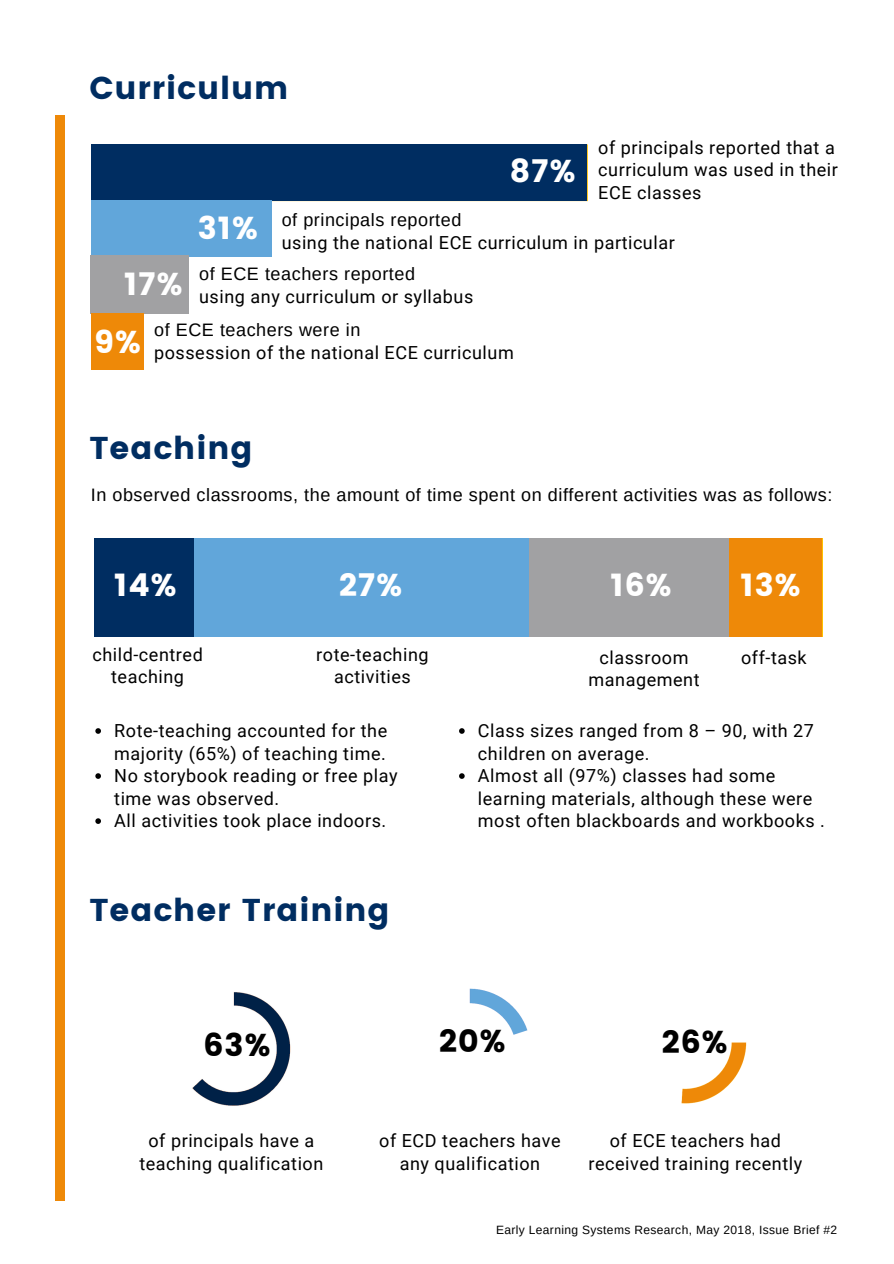
<style>
.page{position:relative;width:894px;height:1264px;background:#fff}
.page>*{position:absolute;margin:0;border:0;box-sizing:border-box;transform-origin:0 0}
.t1{font:31.5px "Poppins";letter-spacing:.03em;color:#002d61}
.t2{font:31.5px/57.4px "Poppins";letter-spacing:.03em;color:#fff}
.t3{font:31.5px "Poppins";color:#000}
.t4{font:18px/22.5px "Roboto";letter-spacing:.03em;color:#000;text-align:center}
.t5{font:18px "Arimo";letter-spacing:.03em;color:#000}
.t6{font:12px "Arimo";letter-spacing:.03em;color:#000}
</style>
<div class="page">
<div style="left:56px;top:115px;width:9px;height:1086px;background:#ee8908"></div>
<img style="left:90px;top:144px;width:498px;height:170px">
<div style="left:91px;top:144px;width:495px;height:56px;background:#002d61"></div>
<div style="left:91px;top:200px;width:180px;height:56px;background:#61a6da"></div>
<div style="left:91px;top:255px;width:98px;height:59px;background:#a1a1a3"></div>
<div style="left:91px;top:313px;width:53px;height:57px;background:#ee8908"></div>
<div style="left:94px;top:538px;width:99px;height:98px;background:#002d61"></div>
<div style="left:194px;top:538px;width:335px;height:98px;background:#61a6da"></div>
<div style="left:529px;top:538px;width:200px;height:98px;background:#a1a1a3"></div>
<div style="left:729px;top:538px;width:92px;height:98px;background:#ee8908"></div>
<svg style="left:95px;top:728px;width:6px;height:5px"></svg>
<svg style="left:95px;top:773px;width:6px;height:5px"></svg>
<svg style="left:95px;top:818px;width:6px;height:6px"></svg>
<svg style="left:459px;top:728px;width:5px;height:5px"></svg>
<svg style="left:459px;top:773px;width:5px;height:5px"></svg>
<img style="left:192px;top:992px;width:99px;height:114px">
<img style="left:469px;top:988px;width:59px;height:47px">
<img style="left:681px;top:1042px;width:66px;height:62px">
<h1 class="t1" style="left:89px;top:70px;width:200px">Curriculum</h1>
<h1 class="t2" style="left:509px;top:143px;width:67px">87%</h1>
<p class="t4" style="left:598px;top:136px;width:241px;text-align:left">of principals reported that a curriculum was used in their<br>ECE classes</p>
<p class="t5" style="left:282px;top:210px;width:181px">of principals reported</p>
<p class="t4" style="left:282px;top:231px;width:394px">using the national ECE curriculum in particular</p>
<p class="t5" style="left:199px;top:264px;width:217px">of ECE teachers reported</p>
<p class="t4" style="left:199px;top:285px;width:275px">using any curriculum or syllabus</p>
<p class="t5" style="left:154px;top:320px;width:208px">of ECE teachers were in</p>
<p class="t4" style="left:154px;top:341px;width:361px">possession of the national ECE curriculum</p>
<h1 class="t2" style="left:198px;top:200px;width:61px">31%</h1>
<h1 class="t2" style="left:94px;top:255px;width:90px;text-indent:30px">17%<br>9%</h1>
<h1 class="t1" style="left:89px;top:430px;width:164px">Teaching</h1>
<p class="t5" style="left:91px;top:484px;width:742px">In observed classrooms, the amount of time spent on different activities was as follows:</p>
<h1 class="t2" style="left:114px;top:556px;width:64px">14%</h1>
<h1 class="t2" style="left:339px;top:556px;width:65px">27%</h1>
<h1 class="t2" style="left:610px;top:556px;width:62px">16%</h1>
<h1 class="t2" style="left:740px;top:556px;width:61px">13%</h1>
<p class="t4" style="left:92px;top:643px;width:112px">child-centred teaching</p>
<p class="t4" style="left:316px;top:643px;width:114px">rote-teaching activities</p>
<p class="t4" style="left:588px;top:646px;width:112px">classroom management</p>
<p class="t4" style="left:740px;top:646px;width:67px">off-task</p>
<p class="t4" style="left:114px;top:719px;width:285px;text-align:left">Rote-teaching accounted for the majority (65%) of teaching time.<br>No storybook reading or free play time was observed.<br>All activities took place indoors.</p>
<p class="t4" style="left:478px;top:719px;width:348px;text-align:left">Class sizes ranged from 8 – 90, with 27 children on average.<br>Almost all (97%) classes had some learning materials, although these were most often blackboards and workbooks .</p>
<h1 class="t1" style="left:89px;top:891px;width:301px">Teacher Training</h1>
<h1 class="t3" style="left:203px;top:1026px;width:68px">63%</h1>
<h1 class="t3" style="left:439px;top:1022px;width:68px">20%</h1>
<h1 class="t3" style="left:661px;top:1024px;width:67px">26%</h1>
<p class="t4" style="left:139px;top:1129px;width:185px">of principals have a teaching qualification</p>
<p class="t4" style="left:379px;top:1129px;width:183px">of ECD teachers have any qualification</p>
<p class="t4" style="left:588px;top:1129px;width:215px">of ECE teachers had received training recently</p>
<p class="t6" style="left:496px;top:1223px;width:342px">Early Learning Systems Research, May 2018, Issue Brief #2</p>
</div>
